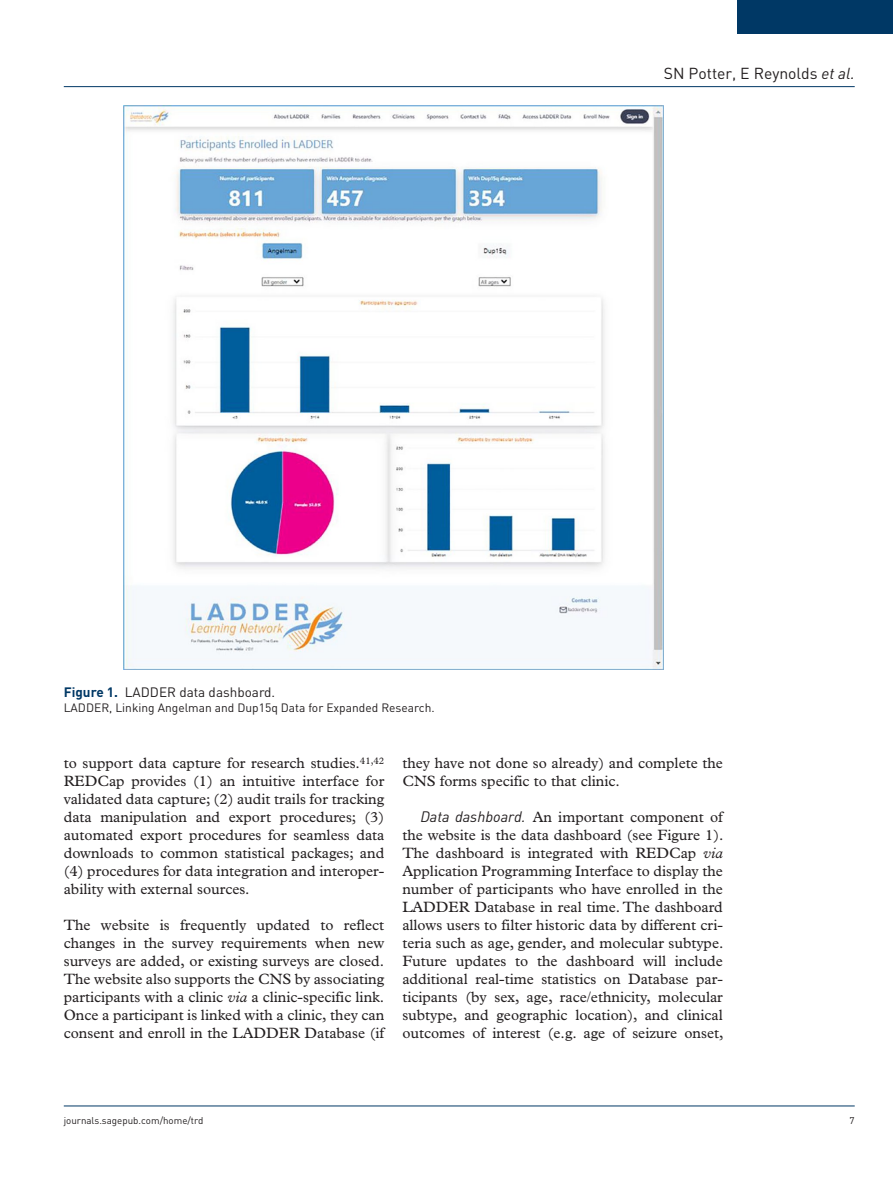
<style>
.page{position:relative;width:893px;height:1191px;background:#fff}
.page>*{position:absolute;margin:0;border:0;box-sizing:border-box;transform-origin:0 0}
.t1{font:15.75px "DIN";color:#231f20}
.t2{font:15px/18px "Plantin Std";color:#231f20;text-align:justify}
.t3{font:13.5px "DIN";color:#231f20}
.t4{font:12px "DIN";color:#231f20}
.t5{font:9.75px "DIN";color:#231f20}
.s1{font-style:italic}
.s2{font-weight:700;color:#003865}
.s3{font-family:"DIN";font-style:italic}
</style>
<div class="page">
<hr style="left:64px;top:86px;width:791px;height:1px;background:#003865">
<hr style="left:64px;top:1105px;width:791px;height:1px;background:#003865">
<div style="left:738px;top:0;width:155px;height:34px;background:#003865"></div>
<img style="left:123px;top:106px;width:540px;height:563px">
<p class="t1" style="left:664px;top:63px;width:192px">SN Potter, E Reynolds <span class="s1">et al.</span></p>
<p class="t3" style="left:64px;top:684px;width:213px"><span class="s2">Figure 1.</span> LADDER data dashboard.</p>
<p class="t4" style="left:64px;top:700px;width:372px">LADDER, Linking Angelman and Dup15q Data for Expanded Research.</p>
<p class="t2" style="left:64px;top:754px;width:322px">to support data capture for research studies.<sup>41,42<br></sup>REDCap provides (1) an intuitive interface for validated data capture; (2) audit trails for tracking data manipulation and export procedures; (3) automated export procedures for seamless data downloads to common statistical packages; and (4) procedures for data integration and interoper&shy;ability with external sources.</p>
<p class="t2" style="left:64px;top:916px;width:322px">The website is frequently updated to reflect changes in the survey requirements when new surveys are added, or existing surveys are closed.<br>The website also supports the CNS by associating participants with a clinic <span class="s1">via</span> a clinic-specific link.<br>Once a participant is linked with a clinic, they can consent and enroll in the LADDER Database (if</p>
<p class="t2" style="left:402px;top:754px;width:322px">they have not done so already) and complete the<br>CNS forms specific to that clinic.</p>
<p class="t2" style="left:402px;top:808px;width:323px;text-indent:18px"><span class="s3">Data dashboard.</span> An important component of the website is the data dashboard (see Figure 1).<br>The dashboard is integrated with REDCap <span class="s1">via </span>Application Programming Interface to display the number of participants who have enrolled in the LADDER Database in real time. The dashboard allows users to filter historic data by different cri&shy;teria such as age, gender, and molecular subtype.<br>Future updates to the dashboard will include additional real-time statistics on Database par&shy;ticipants (by sex, age, race/ethnicity, molecular subtype, and geographic location), and clinical outcomes of interest (e.g. age of seizure onset,</p>
<p class="t5" style="left:64px;top:1114px;width:141px">journals.sagepub.com/home/trd</p>
<p class="t5" style="left:850px;top:1114px;width:7px">7</p>
</div>
